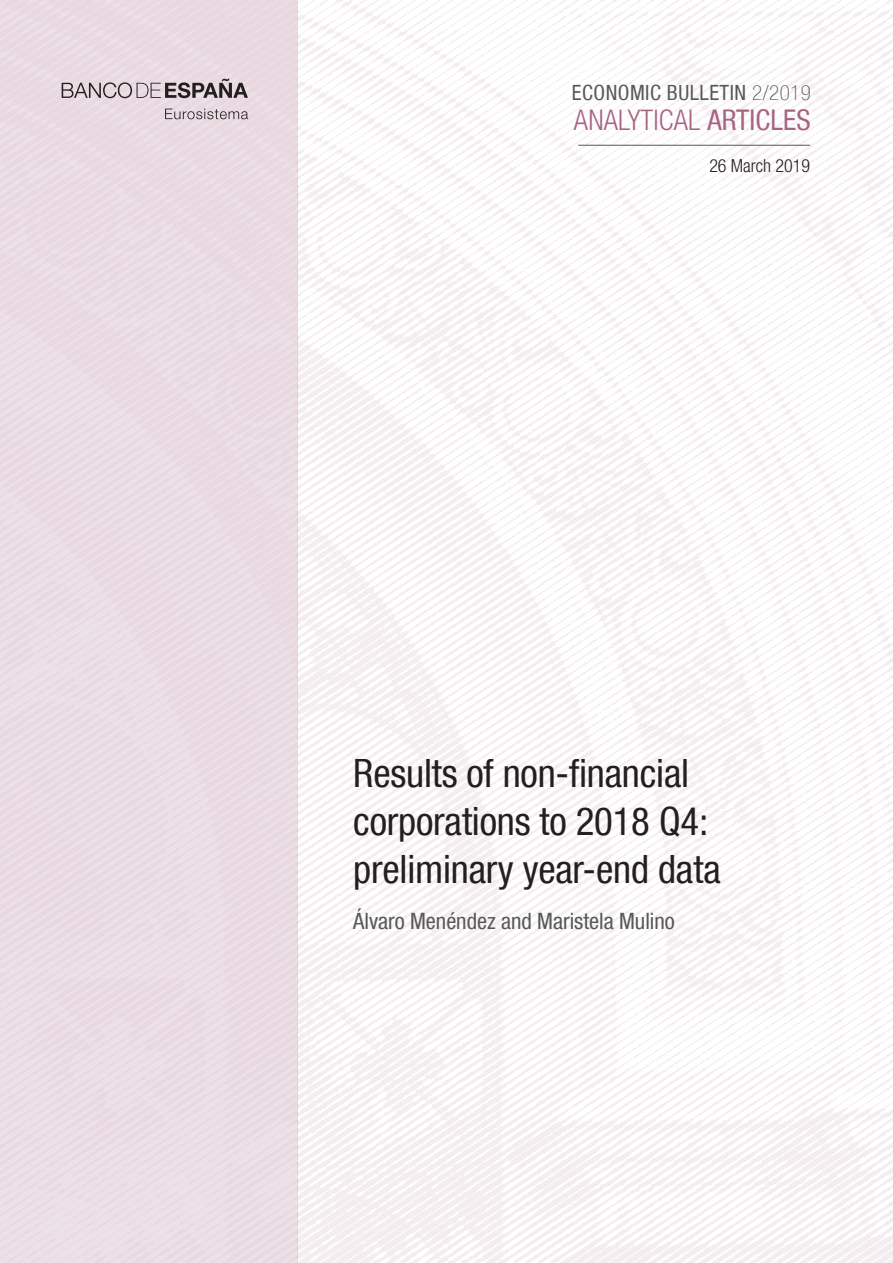
<style>
.page{position:relative;width:893px;height:1263px;background:#fff}
.page>*{position:absolute;margin:0;border:0;box-sizing:border-box;transform-origin:0 0}
.TITULO_GENERAL{font:condensed 39px/48px "Bd E Neue Helvetica";letter-spacing:-.005em;color:#231f20}
.t1{font:300 condensed 28.5px "Bd E Neue Helvetica";letter-spacing:.005em;color:#a76481}
.AUTORES{font:condensed 22.5px "Bd E Neue Helvetica";color:#57585a}
.t2{font:condensed 21px "Bd E Neue Helvetica";letter-spacing:.025em;color:#57585a}
.t3{font:300 condensed 18px "Bd E Neue Helvetica";color:#231f20}
.s1{font-weight:100}
.s2{font-weight:400}
</style>
<div class="page">
<div style="left:0;top:0;width:298px;height:1263px;background:#eadce2"></div>
<hr style="left:578px;top:145px;width:232px;height:1px;background:#57585a">
<svg style="left:165px;top:109px;width:83px;height:10px"></svg>
<svg style="left:62px;top:79px;width:186px;height:19px"></svg>
<p class="t2" style="left:572px;top:80px;width:240px">ECONOMIC BULLETIN <span class="s1">2/2019</span></p>
<p class="t1" style="left:574px;top:104px;width:238px">ANALYTICAL <span class="s2">ARTICLES</span></p>
<p class="t3" style="left:709px;top:155px;width:102px">26 March 2019</p>
<p class="TITULO_GENERAL" style="left:353px;top:749px;width:369px">Results of non-financial corporations to 2018 Q4: preliminary year-end data</p>
<p class="AUTORES" style="left:353px;top:907px;width:323px">Álvaro Menéndez and Maristela Mulino</p>
</div>
